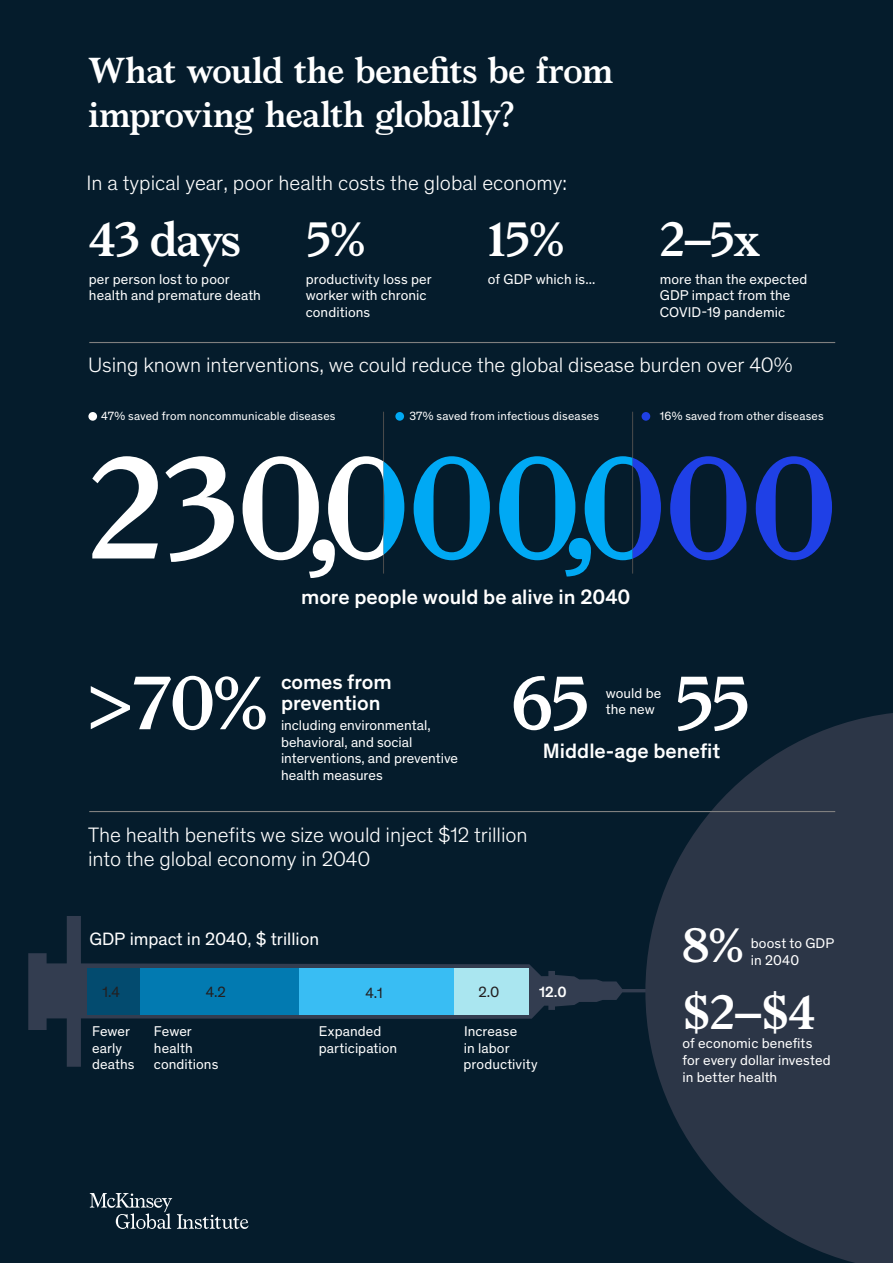
<style>
.page{position:relative;width:893px;height:1263px;background:#051c2c}
.page>*{position:absolute;margin:0;border:0;box-sizing:border-box;transform-origin:0 0}
.t1{font:700 75.75px "Bower";color:#fff}
.t2{font:700 48.45px "Bower";letter-spacing:-.025em;color:#fff}
.t3{font:700 36.3px/43.7px "Bower";letter-spacing:-.01em;color:#fff}
.t4{font:300 21.15px/24.3px "Mc Kinsey Sans";letter-spacing:-.005em;color:#fff}
.t5{font:500 21.15px/21.1px "Mc Kinsey Sans";color:#fff}
.t6{font:18.15px "Mc Kinsey Sans";color:#fff}
.t7{font:15.15px "Mc Kinsey Sans";color:#231f20}
.t8{font:500 15.15px "Mc Kinsey Sans";color:#fff}
.t9{font:14.4px/16.6px "Mc Kinsey Sans";letter-spacing:.005em;color:#fff}
.t10{font:12.15px "Mc Kinsey Sans";letter-spacing:.01em;color:#fff}
</style>
<div class="page">
<svg style="left:28px;top:916px;width:617px;height:151px"></svg>
<svg style="left:645px;top:713px;width:248px;height:550px;fill:#2c3647"></svg>
<hr style="left:383px;top:412px;width:1px;height:162px;background:#4d4d4d">
<hr style="left:632px;top:412px;width:1px;height:162px;background:#4d4d4d">
<div style="left:88px;top:412px;width:9px;height:9px;background:#fff;border-radius:50%"></div>
<div style="left:395px;top:412px;width:9px;height:9px;background:#00a9f4;border-radius:50%"></div>
<div style="left:642px;top:412px;width:8px;height:9px;background:#1f40e6;border-radius:50%"></div>
<hr style="left:89px;top:342px;width:746px;height:1px;background:#7f7f7f">
<hr style="left:89px;top:811px;width:746px;height:1px;background:#7f7f7f">
<div style="left:87px;top:968px;width:53px;height:46px;background:#034b6f"></div>
<div style="left:140px;top:968px;width:159px;height:46px;background:#027ab1"></div>
<div style="left:299px;top:968px;width:155px;height:46px;background:#39bdf3"></div>
<div style="left:454px;top:968px;width:75px;height:46px;background:#aae6f0"></div>
<svg style="left:92px;top:456px;width:66px;height:102px"></svg>
<svg style="left:165px;top:456px;width:69px;height:106px"></svg>
<svg style="left:414px;top:456px;width:76px;height:104px"></svg>
<svg style="left:670px;top:456px;width:76px;height:104px"></svg>
<svg style="left:756px;top:456px;width:76px;height:104px"></svg>
<svg style="left:243px;top:456px;width:161px;height:122px"></svg>
<svg style="left:499px;top:456px;width:162px;height:120px"></svg>
<svg style="left:90px;top:1193px;width:159px;height:36px"></svg>
<h3 class="t3" style="left:88px;top:51px;width:526px">What would the benefits be from improving health globally?</h3>
<h3 class="t4" style="left:86px;top:171px;width:482px">In a typical year, poor health costs the global economy:</h3>
<h2 class="t2" style="left:89px;top:218px;width:153px">43 days</h2>
<h2 class="t2" style="left:660px;top:218px;width:102px">2–5x</h2>
<h2 class="t2" style="left:306px;top:218px;width:62px">5%</h2>
<p class="t9" style="left:306px;top:271px;width:127px">productivity loss per worker with chronic conditions</p>
<h3 class="t4" style="left:88px;top:353px;width:706px">Using known interventions, we could reduce the global disease burden over 40%</h3>
<h2 class="t2" style="left:488px;top:219px;width:78px">15%</h2>
<p class="t9" style="left:488px;top:271px;width:109px">of GDP which is...</p>
<p class="t9" style="left:89px;top:271px;width:174px">per person lost to poor health and premature death</p>
<p class="t9" style="left:660px;top:271px;width:149px">more than the expected<br>GDP impact from the<br>COVID-19 pandemic</p>
<p class="t10" style="left:101px;top:411px;width:236px">47% saved from noncommunicable diseases</p>
<p class="t10" style="left:409px;top:411px;width:191px">37% saved from infectious diseases</p>
<p class="t10" style="left:660px;top:411px;width:165px">16% saved from other diseases</p>
<h3 class="t5" style="left:301px;top:587px;width:331px">more people would be alive in 2040</h3>
<h3 class="t5" style="left:281px;top:672px;width:112px">comes from prevention</h3>
<p class="t9" style="left:281px;top:718px;width:179px">including environmental, behavioral, and social interventions, and preventive health measures</p>
<h1 class="t1" style="left:87px;top:670px;width:183px">&gt;70%</h1>
<h1 class="t1" style="left:511px;top:670px;width:241px">65 55</h1>
<p class="t9" style="left:606px;top:685px;width:57px;line-height:15.9px">would be the new</p>
<h3 class="t5" style="left:543px;top:741px;width:179px">Middle-age benefit</h3>
<h3 class="t4" style="left:88px;top:824px;width:441px">The health benefits we size would inject $12 trillion into the global economy in 2040</h3>
<h2 class="t2" style="left:683px;top:924px;width:63px">8%</h2>
<p class="t6" style="left:89px;top:931px;width:231px">GDP impact in 2040, $ trillion</p>
<p class="t9" style="left:751px;top:935px;width:85px">boost to GDP in 2040</p>
<p class="t7" style="left:103px;top:985px;width:19px">1.4</p>
<p class="t7" style="left:206px;top:985px;width:22px">4.2</p>
<p class="t7" style="left:365px;top:986px;width:19px">4.1</p>
<p class="t7" style="left:478px;top:985px;width:23px">2.0</p>
<p class="t8" style="left:539px;top:985px;width:29px">12.0</p>
<p class="t9" style="left:92px;top:1024px;width:44px">Fewer early deaths</p>
<p class="t9" style="left:154px;top:1024px;width:66px">Fewer health conditions</p>
<p class="t9" style="left:464px;top:1024px;width:76px">Increase<br>in labor productivity</p>
<p class="t9" style="left:319px;top:1024px;width:64px">Expanded</p>
<p class="t9" style="left:319px;top:1040px;width:80px">participation</p>
<h2 class="t2" style="left:683px;top:991px;width:134px">$2–$4</h2>
<p class="t9" style="left:683px;top:1036px;width:150px">of economic benefits for every dollar invested in better health</p>
</div>
